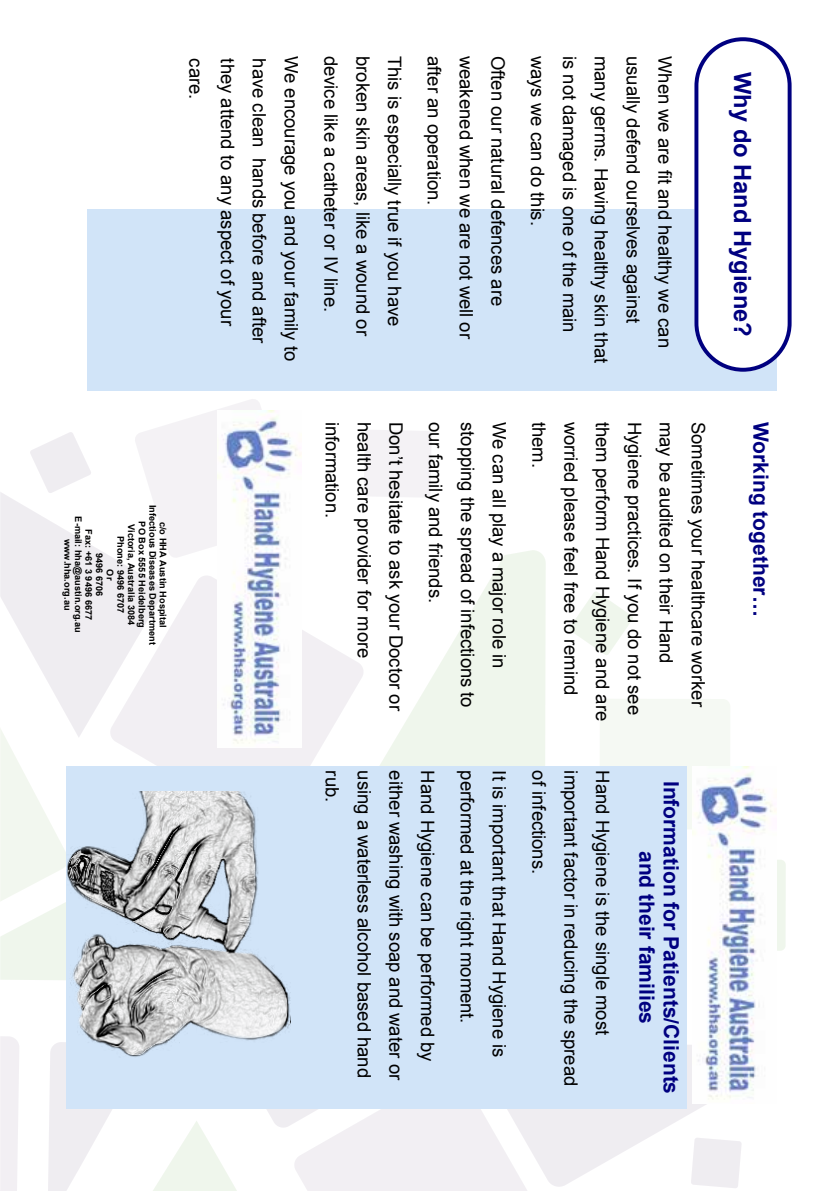
<style>
.page{position:relative;width:840px;height:1191px;background:#fff}
.page>*{position:absolute;margin:0;border:0;box-sizing:border-box;transform-origin:0 0}
.t1{font:700 23.6px "Arial";color:#000080}
.t2{font:700 21px/24.4px "Arial";color:#000080;text-align:center}
.t3{font:18.4px "Arial";color:#000}
.t4{font:700 9.2px/10.6px "Arial";color:#000;text-align:center}
</style>
<div class="page">
<div style="left:599px;top:698px;width:131px;height:131px;background:#f5f9f3;border-radius:8px"></div>
<div style="left:694px;top:859px;width:91px;height:91px;background:linear-gradient(to bottom,#f3f8f0,#f3f8f1);border-radius:5px"></div>
<svg style="left:569px;top:592px;width:64px;height:63px"></svg>
<svg style="left:380px;top:550px;width:165px;height:216px"></svg>
<svg style="left:548px;top:1041px;width:194px;height:147px;fill:#efedf1"></svg>
<div style="left:0;top:1036px;width:19px;height:155px;background:#f2eff3"></div>
<svg style="left:135px;top:399px;width:126px;height:158px"></svg>
<div style="left:364px;top:430px;width:67px;height:67px;background:#f4f2f5"></div>
<svg style="left:30px;top:432px;width:61px;height:44px"></svg>
<svg style="left:163px;top:576px;width:200px;height:190px;fill:#f2eff3"></svg>
<svg style="left:0;top:476px;width:163px;height:221px;fill:#efedf1"></svg>
<svg style="left:48px;top:1039px;width:500px;height:152px"></svg>
<svg style="left:0;top:697px;width:248px;height:283px"></svg>
<div style="left:87px;top:209px;width:689px;height:182px;background:#d1e4f8"></div>
<div style="left:67px;top:766px;width:619px;height:342px;background:#d1e4f8"></div>
<svg style="left:694px;top:37px;width:97px;height:335px"></svg>
<img style="left:67px;top:791px;width:223px;height:266px">
<img style="left:217px;top:410px;width:85px;height:337px">
<img style="left:692px;top:766px;width:84px;height:337px">
<p class="t3" style="left:208px;top:58px;width:42px;rotate:90deg">care.</p>
<p class="t3" style="left:239px;top:58px;width:269px;rotate:90deg">they attend to any aspect of your</p>
<p class="t3" style="left:271px;top:58px;width:287px;rotate:90deg">have clean hands before and after</p>
<p class="t3" style="left:303px;top:56px;width:307px;rotate:90deg">We encourage you and your family to</p>
<p class="t3" style="left:343px;top:56px;width:257px;rotate:90deg">device like a catheter or IV line.</p>
<p class="t3" style="left:375px;top:56px;width:282px;rotate:90deg">broken skin areas, like a wound or</p>
<p class="t3" style="left:406px;top:56px;width:272px;rotate:90deg">This is especially true if you have</p>
<p class="t3" style="left:446px;top:56px;width:151px;rotate:90deg">after an operation.</p>
<p class="t3" style="left:478px;top:56px;width:285px;rotate:90deg">weakened when we are not well or</p>
<p class="t3" style="left:509px;top:56px;width:252px;rotate:90deg">Often our natural defences are</p>
<p class="t3" style="left:549px;top:56px;width:172px;rotate:90deg">ways we can do this.</p>
<p class="t3" style="left:581px;top:56px;width:278px;rotate:90deg">is not damaged is one of the main</p>
<p class="t3" style="left:613px;top:56px;width:309px;rotate:90deg">many germs. Having healthy skin that</p>
<p class="t3" style="left:645px;top:56px;width:269px;rotate:90deg">usually defend ourselves against</p>
<p class="t3" style="left:676px;top:56px;width:293px;rotate:90deg">When we are fit and healthy we can</p>
<p class="t1" style="left:757px;top:72px;width:266px;rotate:90deg">Why do Hand Hygiene?</p>
<p class="t4" style="left:168px;top:505px;width:141px;rotate:90deg">c/o HHA Austin Hospital<br>Infectious Diseases Department</p>
<p class="t4" style="left:126px;top:516px;width:118px;rotate:90deg">Phone: 9496 6707<br>Or<br>9496 6706<br>Fax: +61 3 9496 6677<br>E-mail: hha@austin.org.au www.hha.org.au</p>
<p class="t4" style="left:136px;top:524px;width:103px;rotate:90deg">Victoria, Australia 3084</p>
<p class="t4" style="left:147px;top:521px;width:108px;rotate:90deg">PO Box 5555 Heidelberg</p>
<p class="t3" style="left:344px;top:422px;width:98px;rotate:90deg">information.</p>
<p class="t3" style="left:376px;top:422px;width:238px;rotate:90deg">health care provider for more</p>
<p class="t3" style="left:408px;top:422px;width:291px;rotate:90deg">Don’t hesitate to ask your Doctor or</p>
<p class="t3" style="left:447px;top:422px;width:183px;rotate:90deg">our family and friends.</p>
<p class="t3" style="left:479px;top:422px;width:287px;rotate:90deg">stopping the spread of infections to</p>
<p class="t3" style="left:511px;top:422px;width:248px;rotate:90deg">We can all play a major role in</p>
<p class="t3" style="left:550px;top:422px;width:48px;rotate:90deg">them.</p>
<p class="t3" style="left:582px;top:422px;width:275px;rotate:90deg">worried please feel free to remind</p>
<p class="t3" style="left:614px;top:422px;width:301px;rotate:90deg">them perform Hand Hygiene and are</p>
<p class="t3" style="left:646px;top:422px;width:295px;rotate:90deg">Hygiene practices. If you do not see</p>
<p class="t3" style="left:678px;top:422px;width:243px;rotate:90deg">may be audited on their Hand</p>
<p class="t3" style="left:710px;top:422px;width:287px;rotate:90deg">Sometimes your healthcare worker</p>
<p class="t2" style="left:772px;top:422px;width:196px;rotate:90deg">Working together…</p>
<p class="t3" style="left:344px;top:770px;width:33px;rotate:90deg">rub.</p>
<p class="t3" style="left:376px;top:770px;width:309px;rotate:90deg">using a waterless alcohol based hand</p>
<p class="t3" style="left:408px;top:770px;width:311px;rotate:90deg">either washing with soap and water or</p>
<p class="t3" style="left:439px;top:770px;width:293px;rotate:90deg">Hand Hygiene can be performed by</p>
<p class="t3" style="left:479px;top:770px;width:255px;rotate:90deg">performed at the right moment.</p>
<p class="t3" style="left:511px;top:770px;width:288px;rotate:90deg">It is important that Hand Hygiene is</p>
<p class="t3" style="left:551px;top:770px;width:105px;rotate:90deg">of infections.</p>
<p class="t3" style="left:582px;top:770px;width:317px;rotate:90deg">important factor in reducing the spread</p>
<p class="t3" style="left:614px;top:770px;width:266px;rotate:90deg">Hand Hygiene is the single most</p>
<p class="t2" style="left:682px;top:780px;width:315px;rotate:90deg">Information for Patients/Clients and their families</p>
</div>
